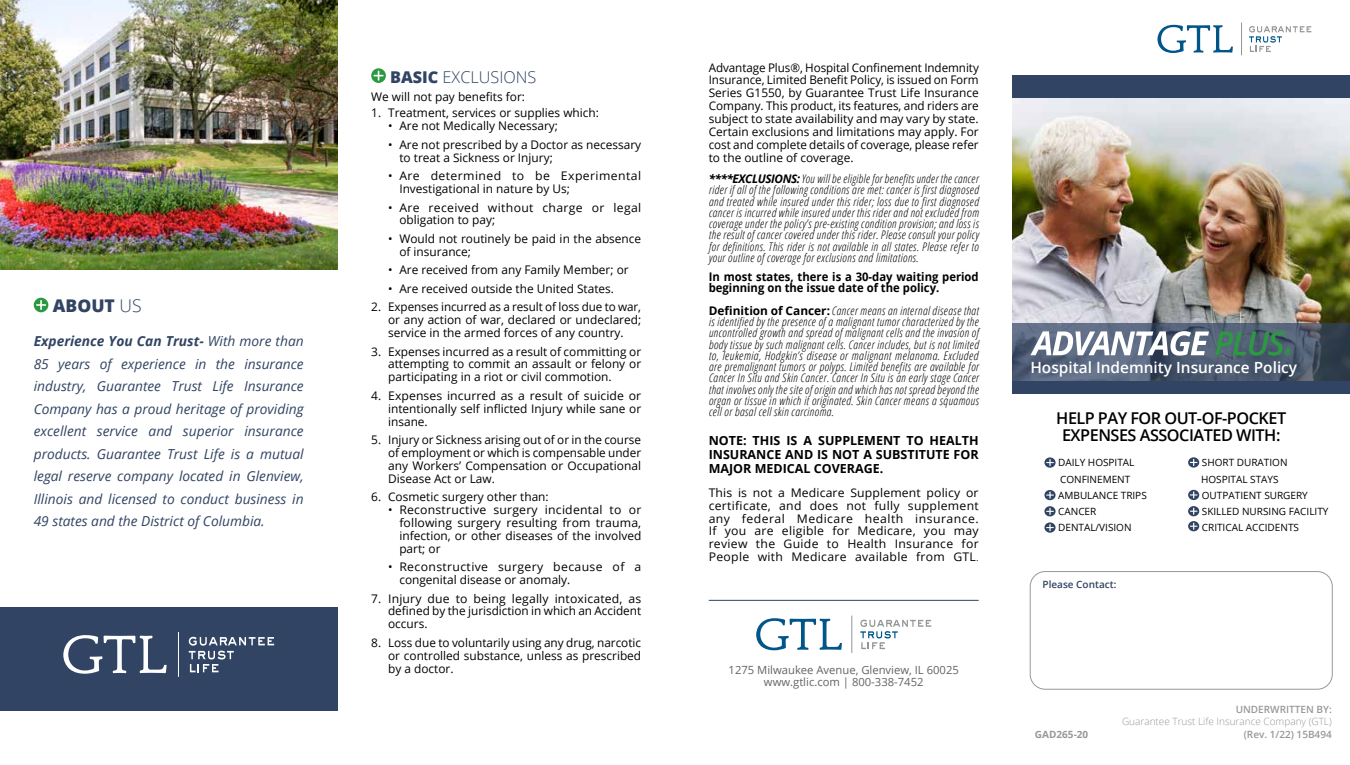
<style>
.page{position:relative;width:1350px;height:765px;background:#fff}
.page>*{position:absolute;margin:0;border:0;box-sizing:border-box;transform-origin:0 0}
.t1{font:800 17.5px "Open Sans";color:#314463}
.t2{font:600 16.25px/17.5px "Open Sans";letter-spacing:-.03em;color:#000;text-align:center}
.t3{font:300 16.25px "Open Sans";color:#314463}
.t4{font:600 15.38px "Open Sans";color:#fff}
.t5{font:italic 13.75px/22.5px "Open Sans";color:#314463;text-align:justify}
.t6{font:700 12.5px/13.8px "Open Sans";color:#000;text-align:justify}
.t7{font:11.88px/12.9px "Open Sans";color:#000;text-align:justify}
.t8{font:italic 300 condensed 11.88px/11.2px "Open Sans";letter-spacing:.03em;color:#000;text-align:justify}
.t9{font:700 11.88px/11.2px "Open Sans";color:#000;scale:.95 1}
.t10{font:11.88px/12.9px "Open Sans";letter-spacing:.03em;color:#000}
.t11{font:11.88px/12.9px "Open Sans";letter-spacing:.035em;color:#000}
.t12{font:11.88px/12.9px "Open Sans";letter-spacing:.025em;color:#000}
.t13{font:11.25px/12.5px "Open Sans";color:#636466;text-align:center}
.t14{font:10px/16.2px "Open Sans";color:#000}
.t15{font:300 10px "Open Sans";color:#98989a}
.t16{font:600 10px "Open Sans";color:#98989a}
.t17{font:600 10px "Open Sans";color:#314463}
.t18{font:700 10px "Open Sans";color:#98989a}
.t19{font:800 9.25px "Open Sans";color:#2c9942}
.s1{font-weight:300}
.s2{font-weight:700}
.s3{font-weight:800}
.s4{font-weight:700;font-stretch:normal}
.s5{font-weight:700;font-style:normal;font-stretch:normal}
.s6{font-weight:300;font-stretch:condensed}
</style>
<div class="page">
<img style="left:1012px;top:98px;width:338px;height:225px">
<svg style="left:1012px;top:323px;width:338px;height:58px;background:#4d5a6f"></svg>
<div style="left:1012px;top:76px;width:338px;height:22px;background:#314463"></div>
<svg style="left:1157px;top:25px;width:76px;height:28px"></svg>
<svg style="left:1249px;top:26px;width:62px;height:26px"></svg>
<hr style="left:1241px;top:22px;width:1px;height:33px;background:#929496">
<svg style="left:1044px;top:457px;width:12px;height:11px"></svg>
<svg style="left:1046px;top:459px;width:8px;height:7px"></svg>
<svg style="left:1044px;top:490px;width:12px;height:10px"></svg>
<svg style="left:1046px;top:492px;width:8px;height:7px"></svg>
<svg style="left:1044px;top:506px;width:12px;height:10px"></svg>
<svg style="left:1046px;top:508px;width:8px;height:7px"></svg>
<svg style="left:1044px;top:522px;width:12px;height:11px"></svg>
<svg style="left:1046px;top:524px;width:8px;height:7px"></svg>
<div style="left:1030px;top:571px;width:302px;height:118px;border:1px solid #98989a;border-radius:15px"></div>
<svg style="left:371px;top:68px;width:15px;height:15px"></svg>
<svg style="left:374px;top:71px;width:10px;height:10px"></svg>
<div style="left:0;top:607px;width:338px;height:104px;background:#314463"></div>
<div style="left:34px;top:298px;width:14px;height:14px;background:#2c9942;border-radius:50%"></div>
<svg style="left:36px;top:300px;width:10px;height:10px"></svg>
<svg style="left:63px;top:635px;width:104px;height:39px"></svg>
<svg style="left:189px;top:637px;width:85px;height:35px"></svg>
<hr style="left:178px;top:632px;width:1px;height:45px;background:#fff">
<svg style="left:756px;top:618px;width:86px;height:32px"></svg>
<svg style="left:860px;top:620px;width:71px;height:29px"></svg>
<hr style="left:851px;top:616px;width:1px;height:37px;background:#929496">
<hr style="left:709px;top:600px;width:270px;height:1px;background:#314463">
<svg style="left:1188px;top:457px;width:11px;height:11px"></svg>
<svg style="left:1190px;top:459px;width:8px;height:7px"></svg>
<svg style="left:1188px;top:490px;width:11px;height:10px"></svg>
<svg style="left:1190px;top:491px;width:8px;height:7px"></svg>
<svg style="left:1188px;top:506px;width:11px;height:10px"></svg>
<svg style="left:1190px;top:508px;width:8px;height:7px"></svg>
<svg style="left:1188px;top:521px;width:11px;height:10px"></svg>
<svg style="left:1190px;top:523px;width:8px;height:7px"></svg>
<div style="left:1012px;top:381px;width:338px;height:13px;background:#314463"></div>
<svg style="left:1030px;top:331px;width:179px;height:25px"></svg>
<svg style="left:1215px;top:331px;width:70px;height:25px;background:#427360"></svg>
<img style="left:0;top:0;width:338px;height:270px">
<h1 class="t1" style="left:53px;top:293px;width:90px">ABOUT <span class="s1">US</span></h1>
<p class="t5" style="left:34px;top:329px;width:272px"><span class="s2">Experience You Can Trust-</span> With more than 85 years of experience in the insurance industry, Guarantee Trust Life Insurance Company has a proud heritage of providing excellent service and superior insurance products. Guarantee Trust Life is a mutual legal reserve company located in Glenview, Illinois and licensed to conduct business in 49 states and the District of Columbia.</p>
<h2 class="t3" style="left:390px;top:66px;width:148px"><span class="s3">BASIC</span> EXCLUSIONS</h2>
<p class="t7" style="left:371px;top:90px;width:155px">We will not pay benefits for:</p>
<p class="t7" style="left:371px;top:106px;width:229px">1. Treatment, services or supplies which:</p>
<p class="t7" style="left:388px;top:119px;width:171px">• Are not Medically Necessary;</p>
<p class="t7" style="left:399px;top:138px;width:243px;text-indent:-11px">• Are not prescribed by a Doctor as necessary to treat a Sickness or Injury;</p>
<p class="t11" style="left:399px;top:169px;width:243px;text-indent:-11px">• Are determined to be Experimental<br>Investigational in nature by Us;</p>
<p class="t12" style="left:399px;top:201px;width:243px;text-indent:-11px">• Are received without charge or legal obligation to pay;</p>
<p class="t7" style="left:399px;top:232px;width:243px;text-indent:-11px">• Would not routinely be paid in the absence of insurance;</p>
<p class="t7" style="left:388px;top:263px;width:242px">• Are received from any Family Member; or</p>
<p class="t7" style="left:388px;top:282px;width:227px">• Are received outside the United States.</p>
<p class="t7" style="left:388px;top:300px;width:255px;text-indent:-17px">2. Expenses incurred as a result of loss due to war, or any action of war, declared or undeclared; service in the armed forces of any country.</p>
<p class="t7" style="left:388px;top:345px;width:255px;text-indent:-17px">3. Expenses incurred as a result of committing or attempting to commit an assault or felony or participating in a riot or civil commotion.</p>
<p class="t7" style="left:388px;top:389px;width:255px;text-indent:-17px">4. Expenses incurred as a result of suicide or intentionally self inflicted Injury while sane or insane.</p>
<p class="t7" style="left:388px;top:433px;width:255px;text-indent:-17px">5. Injury or Sickness arising out of or in the course of employment or which is compensable under any Workers’ Compensation or Occupational Disease Act or Law.</p>
<p class="t7" style="left:371px;top:490px;width:179px">6. Cosmetic surgery other than:</p>
<p class="t7" style="left:399px;top:503px;width:243px;text-indent:-11px">• Reconstructive surgery incidental to or following surgery resulting from trauma, infection, or other diseases of the involved part; or</p>
<p class="t10" style="left:399px;top:560px;width:243px;text-indent:-11px">• Reconstructive surgery because of a congenital disease or anomaly.</p>
<p class="t7" style="left:388px;top:592px;width:255px;text-indent:-17px">7. Injury due to being legally intoxicated, as defined by the jurisdiction in which an Accident occurs.</p>
<p class="t7" style="left:388px;top:636px;width:255px;text-indent:-17px">8. Loss due to voluntarily using any drug, narcotic or controlled substance, unless as prescribed by a doctor.</p>
<p class="t7" style="left:709px;top:61px;width:272px">Advantage Plus®, Hospital Confinement Indemnity Insurance, Limited Benefit Policy, is issued on Form Series G1550, by Guarantee Trust Life Insurance Company. This product, its features, and riders are subject to state availability and may vary by state.<br>Certain exclusions and limitations may apply. For cost and complete details of coverage, please refer to the outline of coverage.</p>
<p class="t8" style="left:709px;top:173px;width:272px"><span class="s4">****EXCLUSIONS:</span>You will be eligible for benefits under the cancer rider if all of the following conditions are met: cancer is first diagnosed and treated while insured under this rider; loss due to first diagnosed cancer is incurred while insured under this rider and not excluded from coverage under the policy’s pre-existing condition provision; and loss is the result of cancer covered under this rider. Please consult your policy for definitions. This rider is not available in all states. Please refer to your outline of coverage for exclusions and limitations.</p>
<p class="t9" style="left:709px;top:271px;width:286px">In most states, there is a 30-day waiting period beginning on the issue date of the policy.</p>
<p class="t8" style="left:709px;top:305px;width:272px"><span class="s5">Definition of Cancer:</span> Cancer means an internal disease that is identified by the presence of a malignant tumor characterized by the uncontrolled growth and spread of malignant cells and the invasion of body tissue by such malignant cells. Cancer includes, but is not limited to, leukemia, Hodgkin’s disease or malignant melanoma. Excluded are premalignant tumors or polyps. Limited benefits are available for Cancer In Situ and Skin Cancer. Cancer In Situ is an early stage Cancer that involves only the site of origin and which has not spread beyond the organ or tissue in which it originated. Skin Cancer means a squamous cell or basal cell skin carcinoma.</p>
<p class="t6" style="left:709px;top:433px;width:272px">NOTE: THIS IS A SUPPLEMENT TO HEALTH INSURANCE AND IS NOT A SUBSTITUTE FOR MAJOR MEDICAL COVERAGE.</p>
<p class="t7" style="left:709px;top:486px;width:272px">This is not a Medicare Supplement policy or certificate, and does not fully supplement any federal Medicare health insurance.<br>If you are eligible for Medicare, you may review the Guide to Health Insurance for People with Medicare available from GTL<span class="s6">.</span></p>
<p class="t13" style="left:729px;top:663px;width:232px">1275 Milwaukee Avenue, Glenview, IL 60025 www.gtlic.com | 800-338-7452</p>
<p class="t19" style="left:1284px;top:344px;width:9px">®</p>
<p class="t4" style="left:1030px;top:357px;width:268px">Hospital Indemnity Insurance Policy</p>
<h2 class="t2" style="left:1056px;top:409px;width:231px">HELP PAY FOR OUT-OF-POCKET<br>EXPENSES ASSOCIATED WITH:</h2>
<p class="t14" style="left:1058px;top:454px;width:90px">DAILY HOSPITAL<br>CONFINEMENT<br>AMBULANCE TRIPS<br>CANCER<br>DENTAL/VISION</p>
<p class="t14" style="left:1201px;top:454px;width:129px">SHORT DURATION<br>HOSPITAL STAYS<br>OUTPATIENT SURGERY<br>SKILLED NURSING FACILITY<br>CRITICAL ACCIDENTS</p>
<p class="t17" style="left:1043px;top:577px;width:75px">Please Contact:</p>
<p class="t18" style="left:1035px;top:727px;width:55px">GAD265-20</p>
<p class="t16" style="left:1236px;top:702px;width:98px">UNDERWRITTEN BY:</p>
<p class="t15" style="left:1122px;top:715px;width:211px">Guarantee Trust Life Insurance Company (GTL)</p>
<p class="t16" style="left:1244px;top:727px;width:89px">(Rev. 1/22) 15B494</p>
</div>
